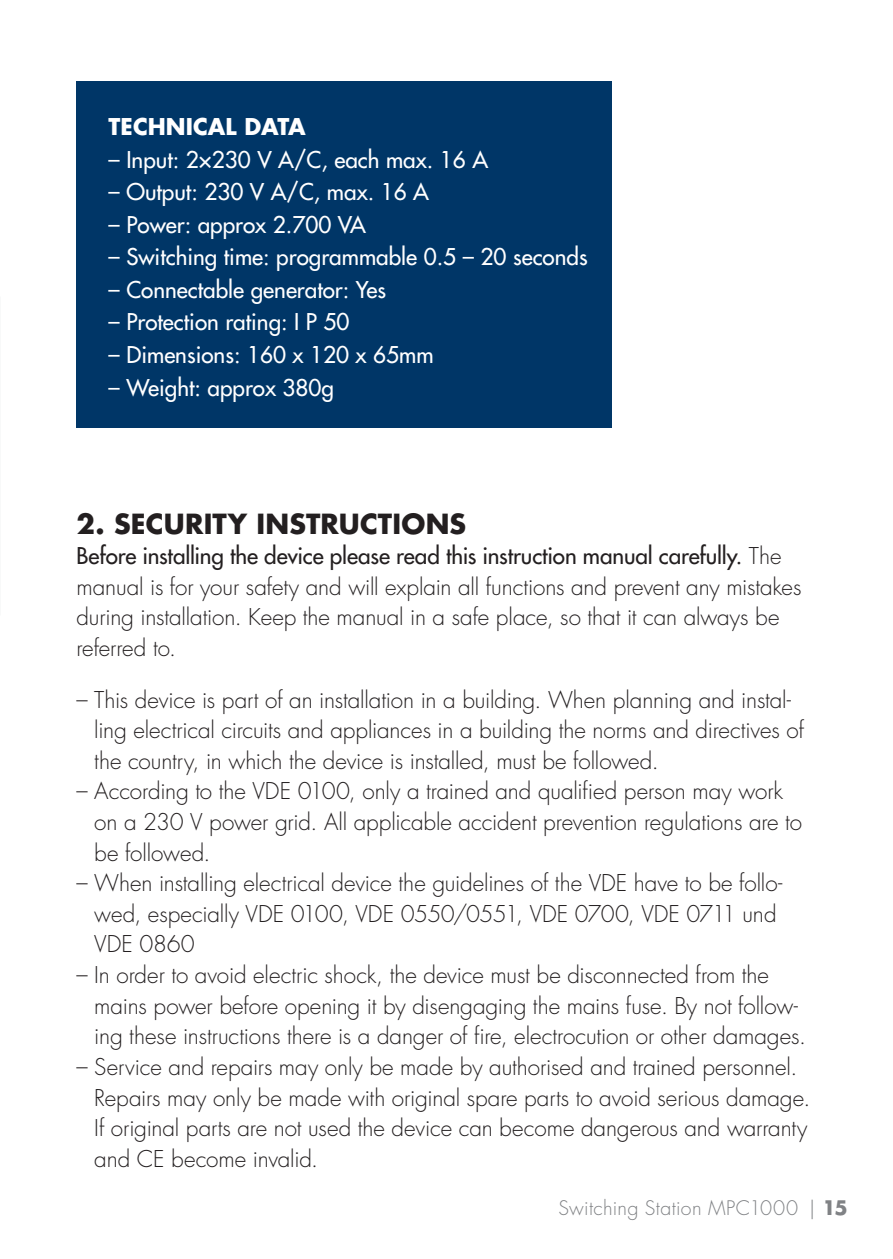
<style>
.page{position:relative;width:893px;height:1259px;background:#fff}
.page>*{position:absolute;margin:0;border:0;box-sizing:border-box;transform-origin:0 0}
.t1{font:700 27px "Futura Std";letter-spacing:.005em;color:#231f20}
.t2{font:300 22.5px/30.6px "Futura Std";letter-spacing:-.005em;color:#231f20}
.t3{font:500 22.5px "Futura Std";color:#fff}
.t4{font:700 22.5px "Futura Std";color:#fff}
.t5{font:300 19.5px "Futura Std";letter-spacing:.02em;color:#808285}
.s1{font-weight:500}
.s2{font-weight:700}
</style>
<div class="page">
<div style="left:77px;top:82px;width:535px;height:346px;background:#003667"></div>
<p class="t4" style="left:109px;top:112px;width:199px">TECHNICAL DATA</p>
<p class="t3" style="left:109px;top:145px;width:381px">– Input: 2×230 V A/C, each max. 16 A</p>
<p class="t3" style="left:109px;top:178px;width:322px">– Output: 230 V A/C, max. 16 A</p>
<p class="t3" style="left:109px;top:210px;width:259px">– Power: approx 2.700 VA</p>
<p class="t3" style="left:109px;top:243px;width:480px">– Switching time: programmable 0.5 – 20 seconds</p>
<p class="t3" style="left:109px;top:275px;width:279px">– Connectable generator: Yes</p>
<p class="t3" style="left:109px;top:308px;width:242px">– Protection rating: I P 50</p>
<p class="t3" style="left:109px;top:340px;width:326px">– Dimensions: 160 x 120 x 65mm</p>
<p class="t3" style="left:109px;top:373px;width:227px">– Weight: approx 380g</p>
<p class="t1" style="left:77px;top:505px;width:391px">2. SECURITY INSTRUCTIONS</p>
<p class="t2" style="left:77px;top:541px;width:727px"><span class="s1">Before installing the device please read this instruction manual carefully.</span> The manual is for your safety and will explain all functions and prevent any mistakes during installation. Keep the manual in a safe place, so that it can always be referred to.</p>
<p class="t2" style="left:94px;top:685px;width:711px;text-indent:-18px">– This device is part of an installation in a building. When planning and instal&shy;ling electrical circuits and appliances in a building the norms and directives of the country, in which the device is installed, must be followed.</p>
<p class="t2" style="left:94px;top:776px;width:709px;text-indent:-18px">– According to the VDE 0100, only a trained and qualified person may work on a 230 V power grid. All applicable accident prevention regulations are to be followed.</p>
<p class="t2" style="left:94px;top:868px;width:690px;text-indent:-18px">– When installing electrical device the guidelines of the VDE have to be follo&shy;wed, especially VDE 0100, VDE 0550/0551, VDE 0700, VDE 0711 und<br>VDE 0860</p>
<p class="t2" style="left:94px;top:960px;width:713px;text-indent:-18px">– In order to avoid electric shock, the device must be disconnected from the mains power before opening it by disengaging the mains fuse. By not follow&shy;ing these instructions there is a danger of fire, electrocution or other damages.</p>
<p class="t2" style="left:94px;top:1052px;width:718px;text-indent:-18px">– Service and repairs may only be made by authorised and trained personnel.<br>Repairs may only be made with original spare parts to avoid serious damage.<br>If original parts are not used the device can become dangerous and warranty and CE become invalid.</p>
<p class="t5" style="left:559px;top:1195px;width:291px">Switching Station MPC1000 | <span class="s2">15</span></p>
</div>
